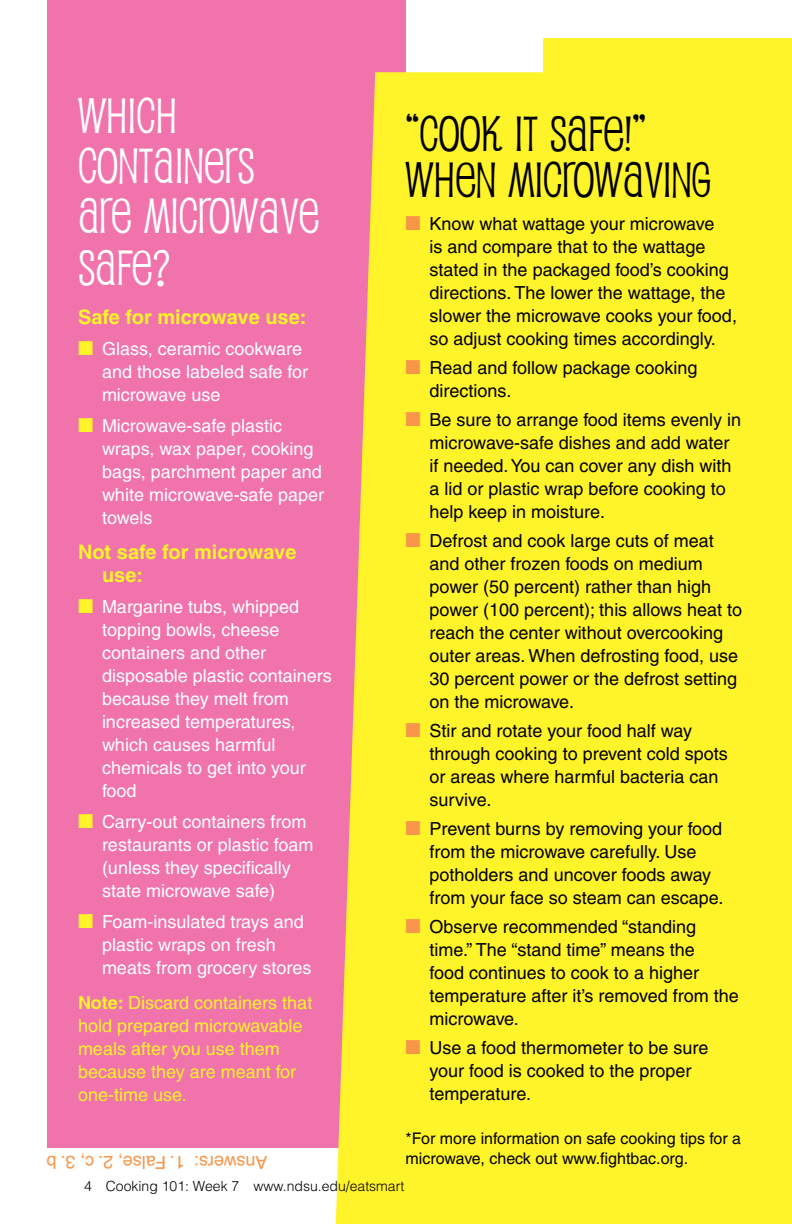
<style>
.page{position:relative;width:792px;height:1224px;background:#fff}
.page>*{position:absolute;margin:0;border:0;box-sizing:border-box;transform-origin:0 0}
.Subhead_1{font:48px/50.6px "Pupcat";color:#fff}
.Body_text_2{font:48px/46px "Pupcat";color:#000}
.Body_text{font:700 20px/23px "Helvetica";color:#fff32a}
.Body_text-2{font:18px/23px "Helvetica";color:#000}
.Body_text-3{font:18px/23px "Helvetica";color:#fff}
.Body_text-4{font:18px/23px "Helvetica";color:#fff32a}
.Body_text-5{font:18px "Helvetica";color:#f79548}
.Body_text-6{font:16px/20px "Helvetica";color:#000}
.t1{font:300 14px "Helvetica";color:#000}
.s1{color:#fff32a}
.s2{font-weight:700}
.s3{color:#f79548}
</style>
<div class="page">
<div style="left:47px;top:0;width:359px;height:1147px;background:#f173ac"></div>
<div style="left:336px;top:72px;width:456px;height:1152px;background:#fff32a"></div>
<div style="left:544px;top:38px;width:248px;height:62px;background:#fff32a"></div>
<p class="Subhead_1" style="left:78px;top:90px;width:243px">WHICH<br>CONTAINERS<br>ARE MICROWAVE<br>SAFE?</p>
<p class="Body_text" style="left:78px;top:305px;width:230px">Safe for microwave use:</p>
<p class="Body_text-3" style="left:102px;top:337px;width:208px;text-indent:-24px"><span class="s1">■</span> Glass, ceramic cookware and those labeled safe for microwave use</p>
<p class="Body_text-3" style="left:102px;top:414px;width:224px;text-indent:-24px"><span class="s1">■</span> Microwave-safe plastic wraps, wax paper, cooking bags, parchment paper and white microwave-safe paper towels</p>
<p class="Body_text" style="left:102px;top:540px;width:196px;text-indent:-24px">Not safe for microwave use:</p>
<p class="Body_text-3" style="left:102px;top:595px;width:231px;text-indent:-24px"><span class="s1">■</span> Margarine tubs, whipped topping bowls, cheese containers and other disposable plastic containers because they melt from increased temperatures, which causes harmful chemicals to get into your food</p>
<p class="Body_text-3" style="left:102px;top:810px;width:213px;text-indent:-24px"><span class="s1">■</span> Carry-out containers from restaurants or plastic foam (unless they specifically state microwave safe)</p>
<p class="Body_text-3" style="left:102px;top:910px;width:211px;text-indent:-24px"><span class="s1">■</span> Foam-insulated trays and plastic wraps on fresh meats from grocery stores</p>
<p class="Body_text-4" style="left:78px;top:991px;width:236px"><span class="s2">Note:</span> Discard containers that hold prepared microwavable meals after you use them because they are meant for one-time use.</p>
<p class="Body_text-5" style="left:267px;top:1172px;width:222px;rotate:-180deg">Answers: 1. False, 2. c, 3. b</p>
<p class="Body_text_2" style="left:406px;top:110px;width:307px">“COOK IT SAFE!”<br>WHEN MICROWAVING</p>
<p class="Body_text-2" style="left:430px;top:212px;width:309px;text-indent:-24px"><span class="s3">■</span> Know what wattage your microwave<br>is and compare that to the wattage stated in the packaged food’s cooking directions. The lower the wattage, the slower the microwave cooks your food, so adjust cooking times accordingly.</p>
<p class="Body_text-2" style="left:430px;top:356px;width:269px;text-indent:-24px"><span class="s3">■</span> Read and follow package cooking directions.</p>
<p class="Body_text-2" style="left:430px;top:408px;width:313px;text-indent:-24px"><span class="s3">■</span> Be sure to arrange food items evenly in microwave-safe dishes and add water if needed. You can cover any dish with a lid or plastic wrap before cooking to help keep in moisture.</p>
<p class="Body_text-2" style="left:430px;top:529px;width:314px;text-indent:-24px"><span class="s3">■</span> Defrost and cook large cuts of meat and other frozen foods on medium power (50 percent) rather than high power (100 percent); this allows heat to reach the center without overcooking outer areas. When defrosting food, use 30 percent power or the defrost setting on the microwave.</p>
<p class="Body_text-2" style="left:430px;top:719px;width:300px;text-indent:-24px"><span class="s3">■</span> Stir and rotate your food half way through cooking to prevent cold spots or areas where harmful bacteria can survive.</p>
<p class="Body_text-2" style="left:430px;top:817px;width:295px;text-indent:-24px"><span class="s3">■</span> Prevent burns by removing your food from the microwave carefully. Use potholders and uncover foods away from your face so steam can escape.</p>
<p class="Body_text-2" style="left:430px;top:915px;width:311px;text-indent:-24px"><span class="s3">■</span> Observe recommended “standing time.” The “stand time” means the<br>food continues to cook to a higher temperature after it’s removed from the microwave.</p>
<p class="Body_text-2" style="left:430px;top:1036px;width:281px;text-indent:-24px"><span class="s3">■</span> Use a food thermometer to be sure your food is cooked to the proper temperature.</p>
<p class="Body_text-6" style="left:406px;top:1129px;width:337px">*For more information on safe cooking tips for a microwave, check out www.fightbac.org.</p>
<p class="t1" style="left:84px;top:1177px;width:322px">4 Cooking 101: Week 7 www.ndsu.edu/eatsmart</p>
</div>
